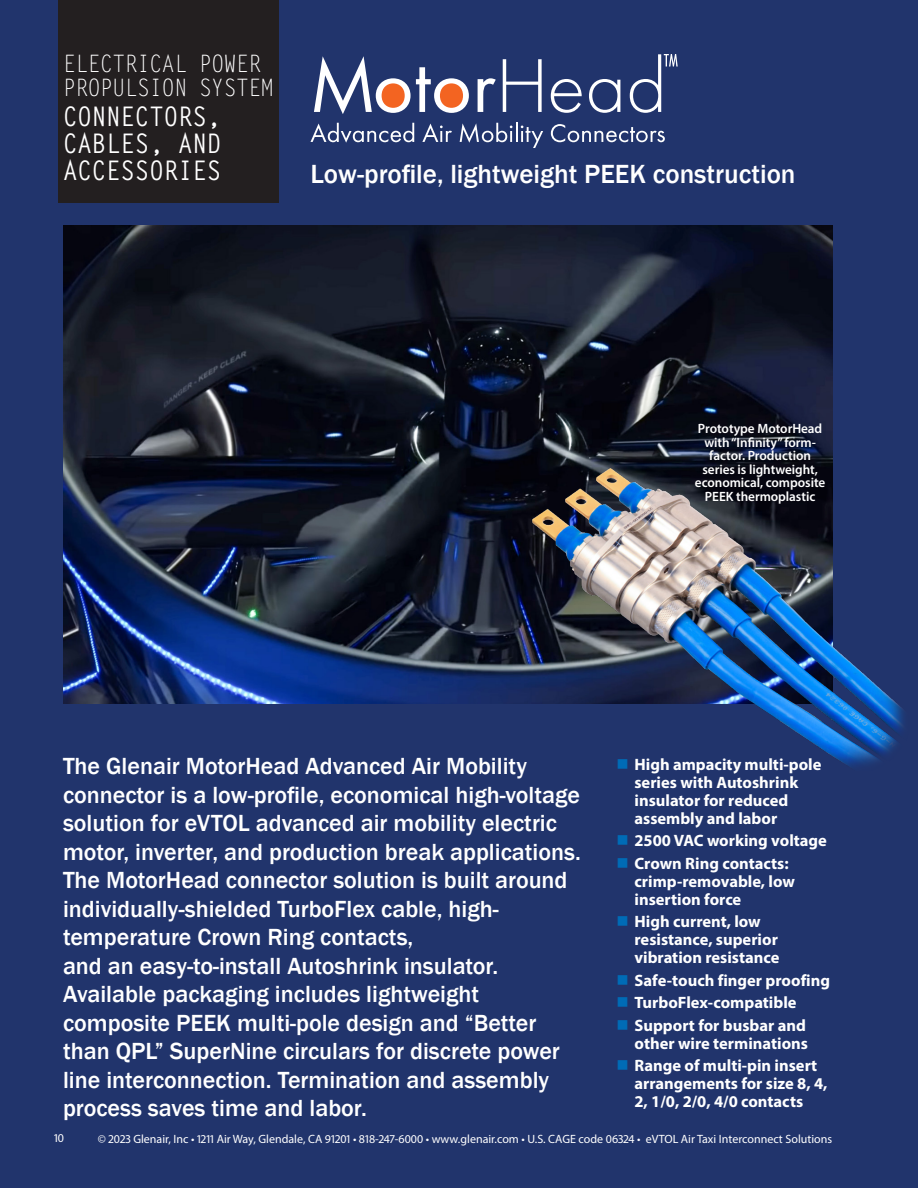
<style>
.page{position:relative;width:918px;height:1188px;background:#21346c}
.page>*{position:absolute;margin:0;border:0;box-sizing:border-box;transform-origin:0 0}
.QCS_splash_hb{font:500 27px "Franklin Gothic";color:#fff}
.t1{font:700 27px/27px "Letter Gothic Std";color:#fff;text-align:justify;scale:.89 1}
.QCS_big_body_reduced{font:500 24px/28.5px "Franklin Gothic";color:#fff}
.t2{font:24px/24px "Letter Gothic Std";letter-spacing:-.02em;color:#fff;scale:.89 1}
.t3{font:700 16.5px/18px "Myriad Pro";color:#fff}
.cap_c_W{font:600 13.5px/13.5px "Myriad Pro";letter-spacing:-.005em;color:#fff;text-align:center}
.t4{font:12px "Myriad Pro";color:#fff}
</style>
<div class="page">
<div style="left:58px;top:0;width:221px;height:202px;background:#231f20"></div>
<img style="left:63px;top:225px;width:769px;height:478px">
<img style="left:527px;top:462px;width:376px;height:305px">
<svg style="left:314px;top:56px;width:58px;height:58px"></svg>
<svg style="left:376px;top:78px;width:35px;height:35px"></svg>
<div style="left:382px;top:83px;width:23px;height:25px;background:#f36421;border-radius:50%"></div>
<svg style="left:416px;top:67px;width:15px;height:45px"></svg>
<div style="left:434px;top:78px;width:35px;height:35px;background:#fff;border-radius:50%"></div>
<div style="left:440px;top:83px;width:23px;height:25px;background:#f36421;border-radius:50%"></div>
<svg style="left:478px;top:78px;width:18px;height:34px"></svg>
<svg style="left:503px;top:59px;width:39px;height:53px"></svg>
<svg style="left:551px;top:79px;width:31px;height:34px"></svg>
<svg style="left:589px;top:79px;width:31px;height:34px"></svg>
<svg style="left:310px;top:123px;width:104px;height:20px"></svg>
<svg style="left:422px;top:124px;width:30px;height:18px"></svg>
<svg style="left:460px;top:123px;width:83px;height:25px"></svg>
<svg style="left:551px;top:124px;width:114px;height:18px"></svg>
<svg style="left:630px;top:54px;width:48px;height:59px"></svg>
<svg style="left:618px;top:759px;width:9px;height:8px"></svg>
<p class="t2" style="left:63px;top:52px;width:238px">ELECTRICAL POWER<br>PROPULSION SYSTEM</p>
<p class="t1" style="left:63px;top:103px;width:179px">CONNECTORS, CABLES, AND ACCESSORIES</p>
<p class="QCS_splash_hb" style="left:310px;top:157px;width:487px">Low-profile, lightweight PEEK construction</p>
<p class="cap_c_W" style="left:695px;top:421px;width:132px">Prototype MotorHead with “Infinity” form&shy;factor. Production series is lightweight, economical, composite<br>PEEK thermoplastic</p>
<p class="QCS_big_body_reduced" style="left:63px;top:752px;width:519px">The Glenair MotorHead Advanced Air Mobility connector is a low-profile, economical high-voltage solution for eVTOL advanced air mobility electric motor, inverter, and production break applications.<br>The MotorHead connector solution is built around individually-shielded TurboFlex cable, high&shy;temperature Crown Ring contacts,<br>and an easy-to-install Autoshrink insulator.<br>Available packaging includes lightweight composite PEEK multi-pole design and “Better than QPL” SuperNine circulars for discrete power line interconnection. Termination and assembly process saves time and labor.</p>
<p class="t3" style="left:634px;top:755px;width:189px">High ampacity multi-pole series with Autoshrink insulator for reduced assembly and labor</p>
<p class="t3" style="left:634px;top:831px;width:194px">2500 VAC working voltage</p>
<p class="t3" style="left:634px;top:854px;width:162px">Crown Ring contacts: crimp-removable, low insertion force</p>
<p class="t3" style="left:634px;top:912px;width:147px">High current, low resistance, superior vibration resistance</p>
<p class="t3" style="left:634px;top:971px;width:197px">Safe-touch finger proofing</p>
<p class="t3" style="left:634px;top:993px;width:164px">TurboFlex-compatible</p>
<p class="t3" style="left:634px;top:1016px;width:175px">Support for busbar and other wire terminations</p>
<p class="t3" style="left:634px;top:1056px;width:194px">Range of multi-pin insert arrangements for size 8, 4,<br>2, 1/0, 2/0, 4/0 contacts</p>
<p class="t4" style="left:54px;top:1131px;width:12px">10</p>
<p class="t4" style="left:98px;top:1132px;width:736px">© 2023 Glenair, Inc • 1211 Air Way, Glendale, CA 91201 • 818-247-6000 • www.glenair.com • U.S. CAGE code 06324 • eVTOL Air Taxi Interconnect Solutions</p>
</div>
